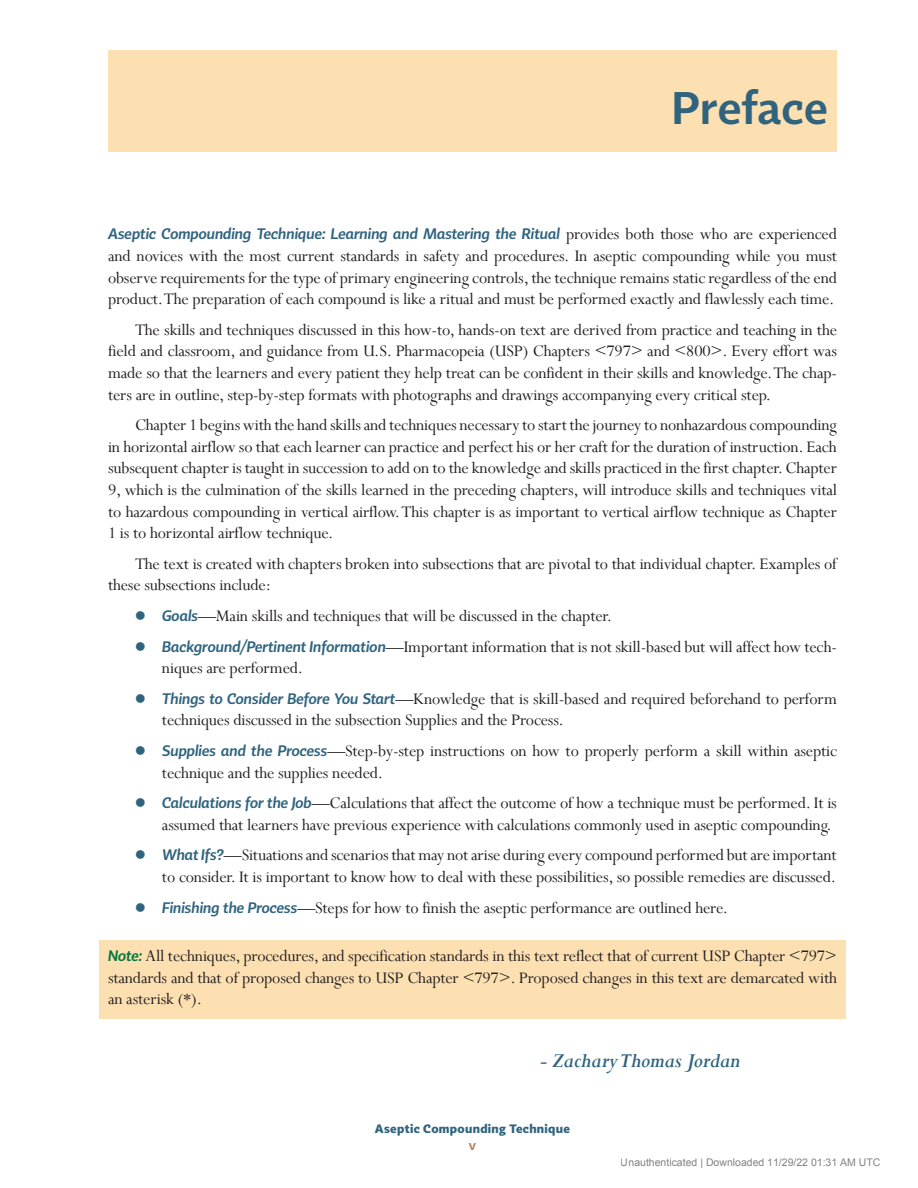
<style>
.page{position:relative;width:918px;height:1188px;background:#fff}
.page>*{position:absolute;margin:0;border:0;box-sizing:border-box;transform-origin:0 0}
.t1{font:300 45px "Tabac Sans";letter-spacing:.005em;color:#30647e}
.t2{font:italic 700 22.5px "Perpetua";color:#30647e;scale:.9 1}
.t3{font:18px/21.6px "Perpetua";letter-spacing:-.01em;color:#231f20}
.t4{font:italic 300 15px "Tabac Sans";letter-spacing:-.01em;color:#30647e}
.t5{font:300 13.5px "Tabac Sans";color:#b07d57}
.t6{font:700 12px "Tabac Sans";letter-spacing:.025em;color:#30647e}
.t7{font:10.5px "Arial";color:rgb(0 0 0/.5)}
.s1{font-family:"Perpetua";font-weight:400;font-style:normal;font-size:18px;color:#231f20}
.s2{font-family:"Tabac Sans";font-weight:300;font-style:italic;font-size:15px;color:#30647e}
.s3{font-family:"Tabac Sans";font-weight:300;font-style:italic;font-size:15px;color:#07783f}
</style>
<div class="page">
<div style="left:108px;top:51px;width:729px;height:101px;background:#fde0b2"></div>
<div style="left:99px;top:940px;width:747px;height:79px;background:#fde0b2"></div>
<h1 class="t1" style="left:672px;top:81px;width:158px">Preface</h1>
<p class="t4" style="left:108px;top:225px;width:730px">Aseptic Compounding Technique: Learning and Mastering the Ritual <span class="s1">provides both those who are experienced</span></p>
<p class="t3" style="left:108px;top:245px;width:731px;text-align:justify">and novices with the most current standards in safety and procedures. In aseptic compounding while you must observe requirements for the type of primary engineering controls, the technique remains static regardless of the end product. The preparation of each compound is like a ritual and must be performed exactly and flawlessly each time.</p>
<p class="t3" style="left:108px;top:318px;width:731px;text-align:justify;text-indent:27px">The skills and techniques discussed in this how-to, hands-on text are derived from practice and teaching in the field and classroom, and guidance from U.S. Pharmacopeia (USP) Chapters &lt;797&gt; and &lt;800&gt;. Every effort was made so that the learners and every patient they help treat can be confident in their skills and knowledge. The chap&shy;ters are in outline, step-by-step formats with photographs and drawings accompanying every critical step.</p>
<p class="t3" style="left:108px;top:414px;width:731px;text-align:justify;text-indent:27px">Chapter 1 begins with the hand skills and techniques necessary to start the journey to nonhazardous compounding in horizontal airflow so that each learner can practice and perfect his or her craft for the duration of instruction. Each subsequent chapter is taught in succession to add on to the knowledge and skills practiced in the first chapter. Chapter 9, which is the culmination of the skills learned in the preceding chapters, will introduce skills and techniques vital to hazardous compounding in vertical airflow. This chapter is as important to vertical airflow technique as Chapter 1 is to horizontal airflow technique.</p>
<p class="t3" style="left:108px;top:552px;width:730px;text-indent:27px">The text is created with chapters broken into subsections that are pivotal to that individual chapter. Examples of these subsections include:</p>
<p class="t3" style="left:162px;top:600px;width:676px;line-height:30.6px"><span class="s2">Goals</span>—Main skills and techniques that will be discussed in the chapter.<br><span class="s2">Background/Pertinent Information</span>—Important information that is not skill-based but will affect how tech-</p>
<p class="t3" style="left:162px;top:652px;width:676px;line-height:30.6px">niques are performed.<br><span class="s2">Things to Consider Before You Start</span>—Knowledge that is skill-based and required beforehand to perform</p>
<p class="t3" style="left:162px;top:705px;width:677px;line-height:30.6px">techniques discussed in the subsection Supplies and the Process.<br><span class="s2">Supplies and the Process</span>—Step-by-step instructions on how to properly perform a skill within aseptic</p>
<p class="t3" style="left:162px;top:757px;width:676px;line-height:30.6px">technique and the supplies needed.<br><span class="s2">Calculations for the Job</span>—Calculations that affect the outcome of how a technique must be performed. It is</p>
<p class="t3" style="left:162px;top:809px;width:676px;line-height:30.6px">assumed that learners have previous experience with calculations commonly used in aseptic compounding.<br><span class="s2">What Ifs?</span>—Situations and scenarios that may not arise during every compound performed but are important</p>
<p class="t3" style="left:162px;top:861px;width:676px;line-height:30.6px">to consider. It is important to know how to deal with these possibilities, so possible remedies are discussed.<br><span class="s2">Finishing the Process</span>—Steps for how to finish the aseptic performance are outlined here.</p>
<p class="t3" style="left:108px;top:945px;width:731px;text-align:justify"><span class="s3">Note:</span> All techniques, procedures, and specification standards in this text reflect that of current USP Chapter &lt;797&gt; standards and that of proposed changes to USP Chapter &lt;797&gt;. Proposed changes in this text are demarcated with an asterisk (*).</p>
<p class="t2" style="left:540px;top:1047px;width:224px">- Zachary Thomas Jordan</p>
<p class="t6" style="left:375px;top:1121px;width:197px">Aseptic Compounding Technique</p>
<p class="t5" style="left:469px;top:1137px;width:9px">v</p>
<p class="t7" style="left:621px;top:1156px;width:261px">Unauthenticated | Downloaded 11/29/22 01:31 AM UTC</p>
</div>
